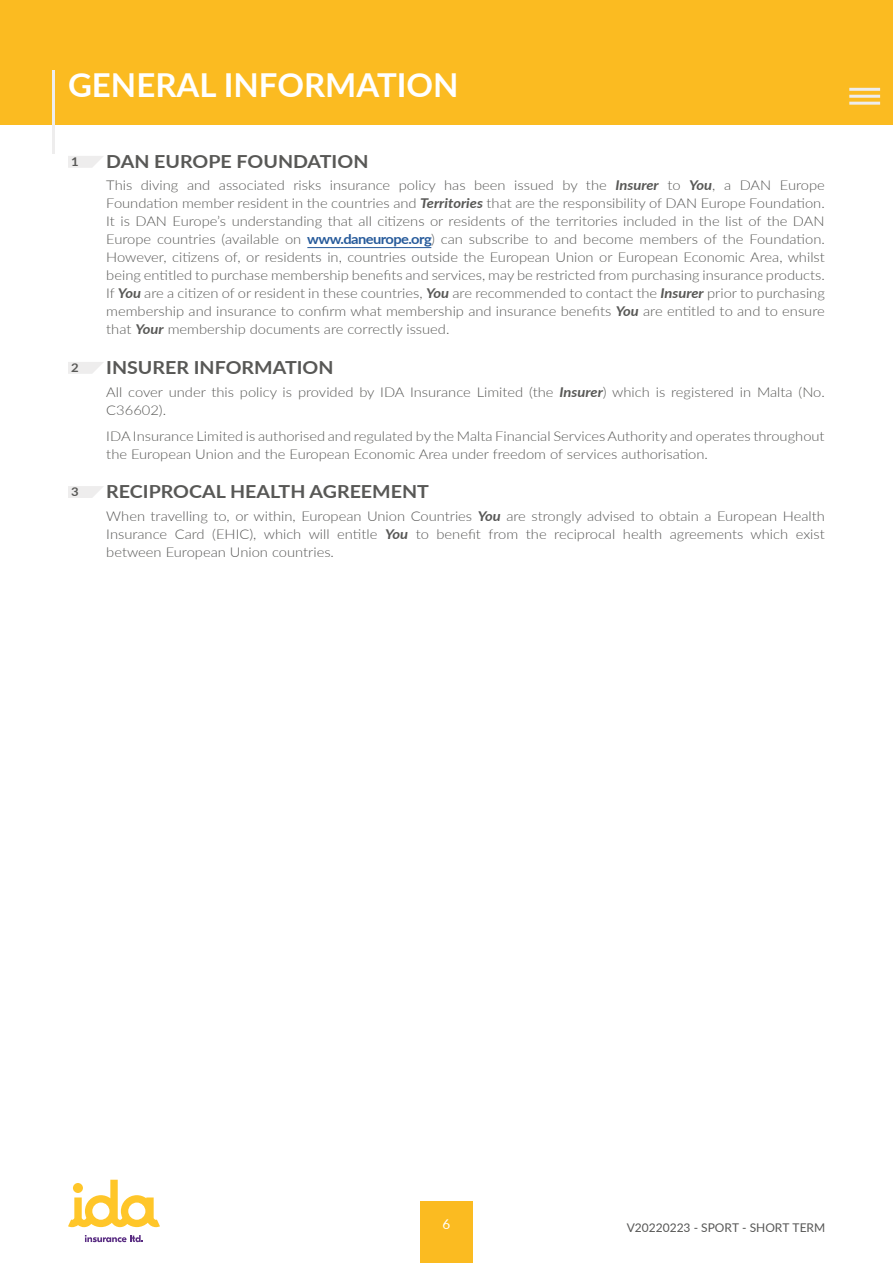
<style>
.page{position:relative;width:893px;height:1263px;background:#fff}
.page>*{position:absolute;margin:0;border:0;box-sizing:border-box;transform-origin:0 0}
.t1{font:700 33px "Lato";color:#fff}
.t2{font:700 18px "Lato";color:#585856;scale:1.09 1}
.t3{font:300 13.5px/18px "Lato";color:#585856;scale:1.09 1}
.t4{font:300 13.5px/18px "Lato";color:#575756;text-align:justify;scale:1.09 1}
.t5{font:13.5px "Lato";color:#fff}
.t6{font:12px "Lato";color:#575756}
.t7{font:700 12px "Lato";color:#585856;scale:1.09 1}
.s1{font-weight:700;font-style:italic}
.s2{font-weight:700;color:#275b9b}
</style>
<div class="page">
<div style="left:420px;top:1201px;width:52px;height:62px;background:#fbbb21"></div>
<svg style="left:68px;top:1180px;width:92px;height:47px"></svg>
<svg style="left:85px;top:1235px;width:58px;height:7px"></svg>
<div style="left:0;top:0;width:893px;height:124px;background:#fbbb21"></div>
<hr style="left:307px;top:247px;width:124px;height:1px;background:#275b9b">
<svg style="left:68px;top:156px;width:35px;height:12px"></svg>
<svg style="left:68px;top:362px;width:35px;height:12px"></svg>
<svg style="left:68px;top:486px;width:36px;height:12px"></svg>
<hr style="left:52px;top:71px;width:3px;height:83px;background:#eeeded">
<hr style="left:849px;top:102px;width:31px;height:3px;background:#eeeded">
<hr style="left:849px;top:95px;width:31px;height:3px;background:#eeeded">
<hr style="left:849px;top:88px;width:31px;height:3px;background:#eeeded">
<h1 class="t1" style="left:68px;top:61px;width:392px">GENERAL INFORMATION</h1>
<p class="t7" style="left:71px;top:153px;width:8px">1</p>
<p class="t7" style="left:71px;top:359px;width:8px">2</p>
<p class="t7" style="left:71px;top:483px;width:8px">3</p>
<h2 class="t2" style="left:106px;top:148px;width:242px">DAN EUROPE FOUNDATION</h2>
<p class="t3" style="left:106px;top:176px;width:661px;text-align:justify">This diving and associated risks insurance policy has been issued by the <span class="s1">Insurer</span> to <span class="s1">You</span>, a DAN Europe Foundation member resident in the countries and <span class="s1">Territories</span> that are the responsibility of DAN Europe Foundation.<br>It is DAN Europe’s understanding that all citizens or residents of the territories included in the list of the DAN Europe countries (available on <span class="s2">www.daneurope.org</span>) can subscribe to and become members of the Foundation.<br>However, citizens of, or residents in, countries outside the European Union or European Economic Area, whilst being entitled to purchase membership benefits and services, may be restricted from purchasing insurance products.<br>If <span class="s1">You</span> are a citizen of or resident in these countries, <span class="s1">You</span> are recommended to contact the <span class="s1">Insurer</span> prior to purchasing membership and insurance to confirm what membership and insurance benefits <span class="s1">You</span> are entitled to and to ensure that <span class="s1">Your</span> membership documents are correctly issued.</p>
<h2 class="t2" style="left:106px;top:354px;width:210px">INSURER INFORMATION</h2>
<p class="t3" style="left:106px;top:382px;width:661px">All cover under this policy is provided by IDA Insurance Limited (the <span class="s1">Insurer</span>) which is registered in Malta (No.<br>C36602).</p>
<p class="t3" style="left:106px;top:427px;width:660px">IDA Insurance Limited is authorised and regulated by the Malta Financial Services Authority and operates throughout the European Union and the European Economic Area under freedom of services authorisation.</p>
<h2 class="t2" style="left:106px;top:479px;width:297px">RECIPROCAL HEALTH AGREEMENT</h2>
<p class="t4" style="left:106px;top:506px;width:661px">When travelling to, or within, European Union Countries <span class="s1">You</span> are strongly advised to obtain a European Health Insurance Card (EHIC), which will entitle <span class="s1">You</span> to benefit from the reciprocal health agreements which exist between European Union countries.</p>
<p class="t5" style="left:443px;top:1214px;width:9px">6</p>
<p class="t6" style="left:627px;top:1219px;width:200px">V20220223 - SPORT - SHORT TERM</p>
</div>
